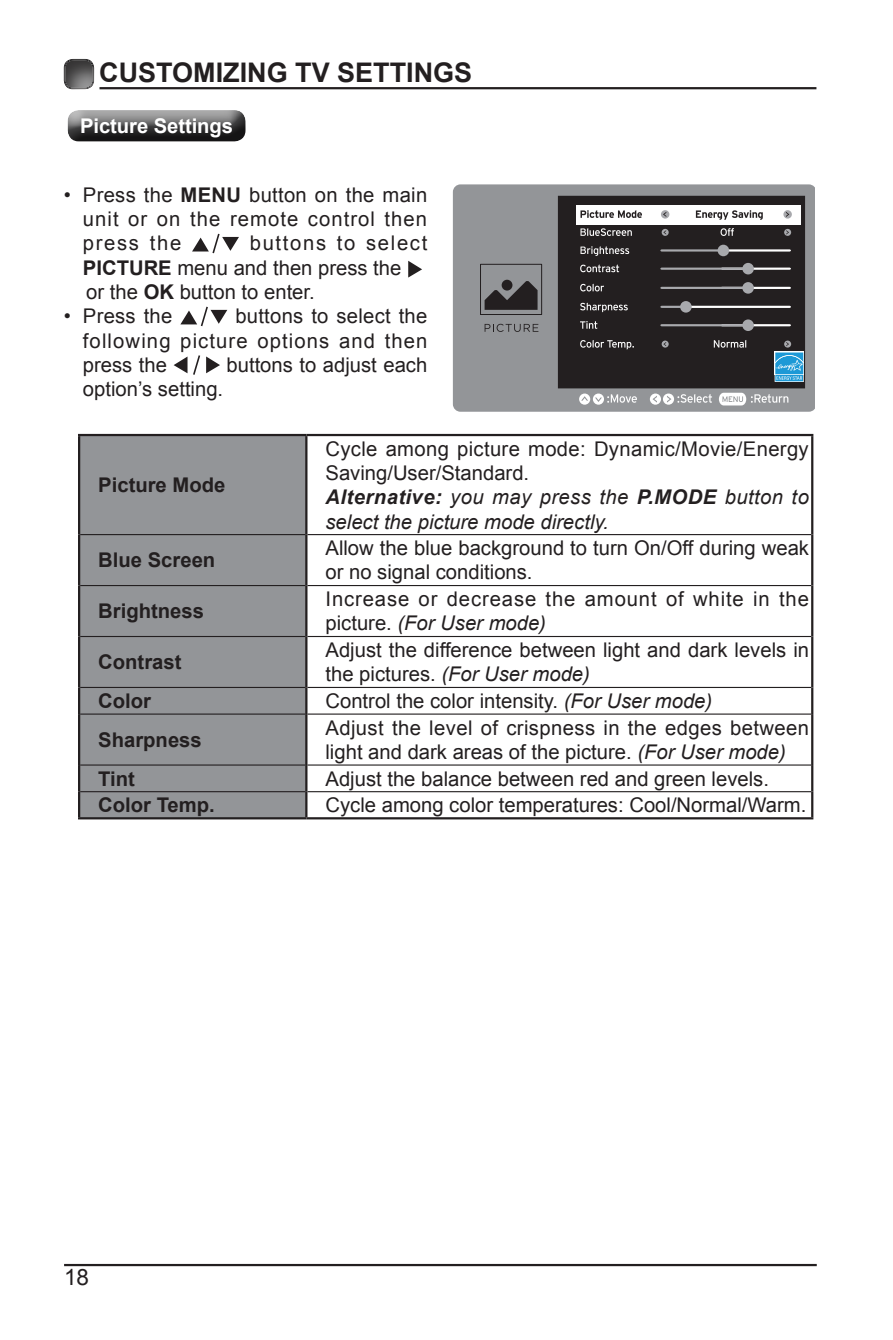
<style>
.page{position:relative;width:893px;height:1340px;background:#fff}
.page>*{position:absolute;margin:0;border:0;box-sizing:border-box;transform-origin:0 0}
.t1{font:700 27px "Arial";color:#231f20}
.t2{font:22.5px "Arial";color:#231f20}
.t3{font:20.25px/24.3px "Arial";color:#231f20}
.t4{font:20.25px/24.3px "Arial";letter-spacing:.02em;color:#231f20}
.t5{font:700 20.25px "Arial";color:#231f20}
.t6{font:20.25px/24.3px "Arial";letter-spacing:.045em;color:#231f20}
.t7{font:700 20.25px "Arial";letter-spacing:-.005em;color:#fff}
.s1{font-weight:700}
.s2{font-weight:700;font-style:italic}
.s3{font-style:italic}
</style>
<div class="page">
<hr style="left:64px;top:1263px;width:753px;height:3px;background:#231f20">
<hr style="left:99px;top:87px;width:717px;height:2px;background:#231f20">
<div style="left:63px;top:58px;width:34px;height:34px;background:#231f20;opacity:.75"></div>
<div style="left:65px;top:106px;width:183px;height:28px;background:#fff;opacity:.75"></div>
<div style="left:65px;top:111px;width:183px;height:31px;background:#231f20;opacity:.75"></div>
<svg style="left:192px;top:233px;width:47px;height:21px"></svg>
<svg style="left:180px;top:306px;width:47px;height:21px"></svg>
<svg style="left:174px;top:355px;width:46px;height:20px"></svg>
<svg style="left:408px;top:261px;width:14px;height:16px"></svg>
<div style="left:80px;top:436px;width:225px;height:381px;background:#939598"></div>
<hr style="left:80px;top:534px;width:225px;height:1px;background:#231f20">
<hr style="left:307px;top:534px;width:504px;height:1px;background:#231f20">
<hr style="left:80px;top:585px;width:225px;height:1px;background:#231f20">
<hr style="left:307px;top:585px;width:504px;height:1px;background:#231f20">
<hr style="left:80px;top:636px;width:225px;height:1px;background:#231f20">
<hr style="left:307px;top:636px;width:504px;height:1px;background:#231f20">
<hr style="left:80px;top:687px;width:225px;height:1px;background:#231f20">
<hr style="left:307px;top:687px;width:504px;height:1px;background:#231f20">
<hr style="left:80px;top:713px;width:225px;height:1px;background:#231f20">
<hr style="left:307px;top:713px;width:504px;height:1px;background:#231f20">
<hr style="left:80px;top:764px;width:225px;height:1px;background:#231f20">
<hr style="left:307px;top:764px;width:504px;height:1px;background:#231f20">
<hr style="left:80px;top:791px;width:225px;height:1px;background:#231f20">
<hr style="left:307px;top:791px;width:504px;height:1px;background:#231f20">
<hr style="left:78px;top:434px;width:228px;height:2px;background:#231f20">
<hr style="left:78px;top:436px;width:2px;height:98px;background:#231f20">
<hr style="left:306px;top:434px;width:507px;height:2px;background:#231f20">
<hr style="left:305px;top:436px;width:2px;height:98px;background:#231f20">
<hr style="left:811px;top:436px;width:2px;height:98px;background:#231f20">
<hr style="left:78px;top:534px;width:2px;height:51px;background:#231f20">
<hr style="left:305px;top:534px;width:2px;height:51px;background:#231f20">
<hr style="left:811px;top:534px;width:2px;height:51px;background:#231f20">
<hr style="left:78px;top:585px;width:2px;height:51px;background:#231f20">
<hr style="left:305px;top:585px;width:2px;height:51px;background:#231f20">
<hr style="left:811px;top:585px;width:2px;height:51px;background:#231f20">
<hr style="left:78px;top:636px;width:2px;height:51px;background:#231f20">
<hr style="left:305px;top:636px;width:2px;height:51px;background:#231f20">
<hr style="left:811px;top:636px;width:2px;height:51px;background:#231f20">
<hr style="left:78px;top:687px;width:2px;height:27px;background:#231f20">
<hr style="left:305px;top:687px;width:2px;height:27px;background:#231f20">
<hr style="left:811px;top:687px;width:2px;height:27px;background:#231f20">
<hr style="left:78px;top:714px;width:2px;height:51px;background:#231f20">
<hr style="left:305px;top:714px;width:2px;height:51px;background:#231f20">
<hr style="left:811px;top:714px;width:2px;height:51px;background:#231f20">
<hr style="left:78px;top:765px;width:2px;height:26px;background:#231f20">
<hr style="left:305px;top:765px;width:2px;height:26px;background:#231f20">
<hr style="left:811px;top:765px;width:2px;height:26px;background:#231f20">
<hr style="left:78px;top:791px;width:2px;height:26px;background:#231f20">
<hr style="left:305px;top:791px;width:2px;height:26px;background:#231f20">
<hr style="left:811px;top:791px;width:2px;height:26px;background:#231f20">
<hr style="left:78px;top:817px;width:228px;height:2px;background:#231f20">
<hr style="left:306px;top:817px;width:507px;height:2px;background:#231f20">
<svg style="left:453px;top:184px;width:362px;height:227px;background:#565557"></svg>
<svg style="left:485px;top:324px;width:53px;height:8px"></svg>
<svg style="left:485px;top:280px;width:53px;height:30px;background:#464446"></svg>
<div style="left:480px;top:264px;width:62px;height:51px;border:1px solid #231f20"></div>
<div style="left:576px;top:205px;width:225px;height:19px;background:#fff"></div>
<svg style="left:783px;top:210px;width:9px;height:9px"></svg>
<svg style="left:661px;top:210px;width:8px;height:9px"></svg>
<svg style="left:660px;top:249px;width:131px;height:2px"></svg>
<svg style="left:660px;top:267px;width:131px;height:3px"></svg>
<div style="left:718px;top:245px;width:11px;height:11px;background:#a8a9ad;border-radius:50%"></div>
<div style="left:742px;top:263px;width:12px;height:11px;background:#a8a9ad;border-radius:50%"></div>
<svg style="left:784px;top:340px;width:7px;height:7px"></svg>
<svg style="left:786px;top:342px;width:3px;height:4px"></svg>
<svg style="left:662px;top:340px;width:7px;height:7px"></svg>
<svg style="left:663px;top:342px;width:3px;height:4px"></svg>
<svg style="left:660px;top:306px;width:131px;height:2px"></svg>
<div style="left:680px;top:301px;width:12px;height:11px;background:#a8a9ad;border-radius:50%"></div>
<svg style="left:660px;top:287px;width:131px;height:2px"></svg>
<div style="left:742px;top:282px;width:12px;height:12px;background:#a8a9ad;border-radius:50%"></div>
<svg style="left:660px;top:324px;width:131px;height:2px"></svg>
<div style="left:742px;top:319px;width:12px;height:12px;background:#a8a9ad;border-radius:50%"></div>
<svg style="left:784px;top:229px;width:7px;height:7px"></svg>
<svg style="left:662px;top:229px;width:7px;height:7px"></svg>
<svg style="left:663px;top:230px;width:3px;height:4px"></svg>
<svg style="left:580px;top:210px;width:62px;height:8px"></svg>
<svg style="left:580px;top:228px;width:52px;height:8px"></svg>
<svg style="left:580px;top:246px;width:49px;height:10px"></svg>
<svg style="left:580px;top:264px;width:39px;height:8px"></svg>
<svg style="left:580px;top:284px;width:24px;height:7px"></svg>
<svg style="left:580px;top:302px;width:48px;height:10px"></svg>
<svg style="left:580px;top:321px;width:17px;height:8px"></svg>
<svg style="left:580px;top:340px;width:54px;height:9px"></svg>
<svg style="left:714px;top:340px;width:32px;height:8px"></svg>
<svg style="left:696px;top:210px;width:67px;height:10px"></svg>
<svg style="left:721px;top:228px;width:13px;height:8px"></svg>
<div style="left:593px;top:393px;width:11px;height:11px;background:#fff;border-radius:50%"></div>
<svg style="left:663px;top:393px;width:11px;height:12px"></svg>
<svg style="left:667px;top:395px;width:4px;height:7px"></svg>
<svg style="left:650px;top:393px;width:11px;height:12px"></svg>
<svg style="left:652px;top:395px;width:5px;height:7px"></svg>
<svg style="left:579px;top:393px;width:11px;height:11px"></svg>
<svg style="left:581px;top:396px;width:7px;height:4px"></svg>
<svg style="left:595px;top:394px;width:42px;height:9px"></svg>
<svg style="left:677px;top:394px;width:35px;height:9px"></svg>
<svg style="left:719px;top:393px;width:69px;height:12px"></svg>
<svg style="left:775px;top:352px;width:29px;height:30px"></svg>
<h1 class="t1" style="left:99px;top:55px;width:375px">CUSTOMIZING TV SETTINGS</h1>
<p class="t7" style="left:80px;top:112px;width:154px">Picture Settings</p>
<p class="t3" style="left:83px;top:183px;width:346px;text-align:justify;text-indent:-19px">• Press the <span class="s1">MENU</span> button on the main unit or on the remote control then press the</p>
<p class="t3" style="left:83px;top:231px;width:346px;text-indent:167px">buttons to select<br><span class="s1">PICTURE</span> menu and then press the<br>or the <span class="s1">OK</span> button to enter.</p>
<p class="t3" style="left:64px;top:304px;width:110px">• Press the</p>
<p class="t3" style="left:83px;top:304px;width:346px;text-align:justify;text-indent:152px">buttons to select the following picture options and then press the</p>
<p class="t3" style="left:227px;top:353px;width:202px">buttons to adjust each</p>
<p class="t3" style="left:83px;top:377px;width:142px">option’s setting.</p>
<p class="t5" style="left:98px;top:472px;width:129px">Picture Mode</p>
<p class="t5" style="left:98px;top:547px;width:119px">Blue Screen</p>
<p class="t5" style="left:98px;top:598px;width:107px">Brightness</p>
<p class="t5" style="left:98px;top:648px;width:85px">Contrast</p>
<p class="t3" style="left:325px;top:436px;width:485px">Cycle among picture mode: Dynamic/Movie/Energy Saving/User/Standard.<br><span class="s2">Alternative:</span> <span class="s3">you may press the</span> <span class="s2">P.MODE</span> <span class="s3">button to select the picture mode directly.</span></p>
<p class="t3" style="left:325px;top:536px;width:485px">Allow the blue background to turn On/Off during weak or no signal conditions.</p>
<p class="t6" style="left:325px;top:587px;width:485px">Increase or decrease the amount of white in the picture. <span class="s3">(For User mode)</span></p>
<p class="t3" style="left:325px;top:638px;width:485px">Adjust the difference between light and dark levels in the pictures. <span class="s3">(For User mode)</span></p>
<p class="t5" style="left:98px;top:687px;width:54px">Color</p>
<p class="t3" style="left:325px;top:689px;width:388px">Control the color intensity. <span class="s3">(For User mode)</span></p>
<p class="t5" style="left:98px;top:726px;width:105px">Sharpness</p>
<p class="t4" style="left:325px;top:715px;width:485px">Adjust the level of crispness in the edges between light and dark areas of the picture. <span class="s3">(For User mode)</span></p>
<p class="t5" style="left:98px;top:765px;width:38px">Tint</p>
<p class="t3" style="left:325px;top:766px;width:445px">Adjust the balance between red and green levels.</p>
<p class="t5" style="left:98px;top:791px;width:118px">Color Temp.</p>
<p class="t3" style="left:325px;top:793px;width:482px">Cycle among color temperatures: Cool/Normal/Warm.</p>
<p class="t2" style="left:64px;top:1262px;width:27px">18</p>
</div>
